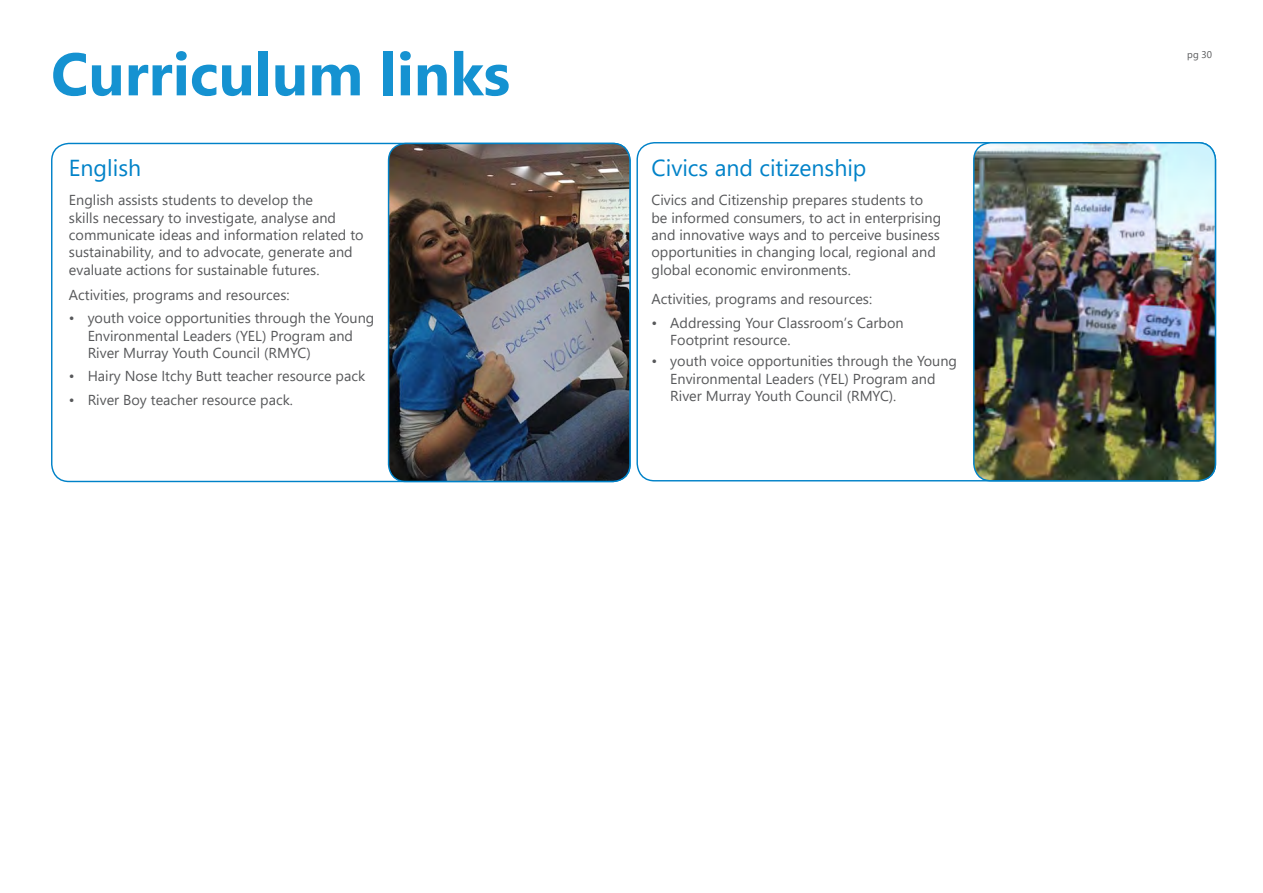
<style>
.page{position:relative;width:1263px;height:893px;background:#fff}
.page>*{position:absolute;margin:0;border:0;box-sizing:border-box;transform-origin:0 0}
.t1{font:700 60px "Segoe UI";color:#1592d1}
.SUB_HEADING{font:23.1px "Segoe UI";color:#0082c8}
.DOT_POINTS{font:14.4px/17.2px "Segoe UI";color:#57585a}
.BODY_COPY{font:14.4px/17.2px "Segoe UI";color:#57585a}
.Body_Copy{font:14.4px/17.2px "Segoe UI";color:#57585a}
.DOTPOINTS{font:14.4px/17.2px "Segoe UI";color:#57585a}
.t2{font:9.75px "Segoe UI";color:#57585a}
</style>
<div class="page">
<img style="left:389px;top:143px;width:241px;height:338px">
<div style="left:388px;top:143px;width:243px;height:339px;border:1px solid #0082c8;border-radius:17px"></div>
<img style="left:974px;top:143px;width:241px;height:338px">
<div style="left:973px;top:142px;width:243px;height:339px;border:1px solid #0082c8;border-radius:17px"></div>
<p class="t1" style="left:51px;top:17px;width:461px">Curriculum links</p>
<p class="SUB_HEADING" style="left:69px;top:146px;width:74px">English</p>
<p class="BODY_COPY" style="left:69px;top:190px;width:296px">English assists students to develop the<br>skills necessary to investigate, analyse and communicate ideas and information related to sustainability, and to advocate, generate and evaluate actions for sustainable futures.</p>
<p class="DOT_POINTS" style="left:69px;top:285px;width:222px">Activities, programs and resources:</p>
<p class="DOT_POINTS" style="left:88px;top:308px;width:288px;text-indent:-19px">• youth voice opportunities through the Young<br>Environmental Leaders (YEL) Program and<br>River Murray Youth Council (RMYC)</p>
<p class="DOT_POINTS" style="left:69px;top:366px;width:298px">• Hairy Nose Itchy Butt teacher resource pack</p>
<p class="DOT_POINTS" style="left:69px;top:390px;width:226px">• River Boy teacher resource pack.</p>
<p class="SUB_HEADING" style="left:651px;top:146px;width:217px">Civics and citizenship</p>
<p class="Body_Copy" style="left:651px;top:190px;width:291px">Civics and Citizenship prepares students to be informed consumers, to act in enterprising and innovative ways and to perceive business opportunities in changing local, regional and global economic environments.</p>
<p class="DOT_POINTS" style="left:651px;top:289px;width:222px">Activities, programs and resources:</p>
<p class="DOTPOINTS" style="left:670px;top:313px;width:235px;text-indent:-19px">• Addressing Your Classroom’s Carbon<br>Footprint resource.</p>
<p class="DOTPOINTS" style="left:670px;top:351px;width:288px;text-indent:-19px">• youth voice opportunities through the Young<br>Environmental Leaders (YEL) Program and<br>River Murray Youth Council (RMYC).</p>
<p class="t2" style="left:1187px;top:45px;width:26px">pg 30</p>
</div>
